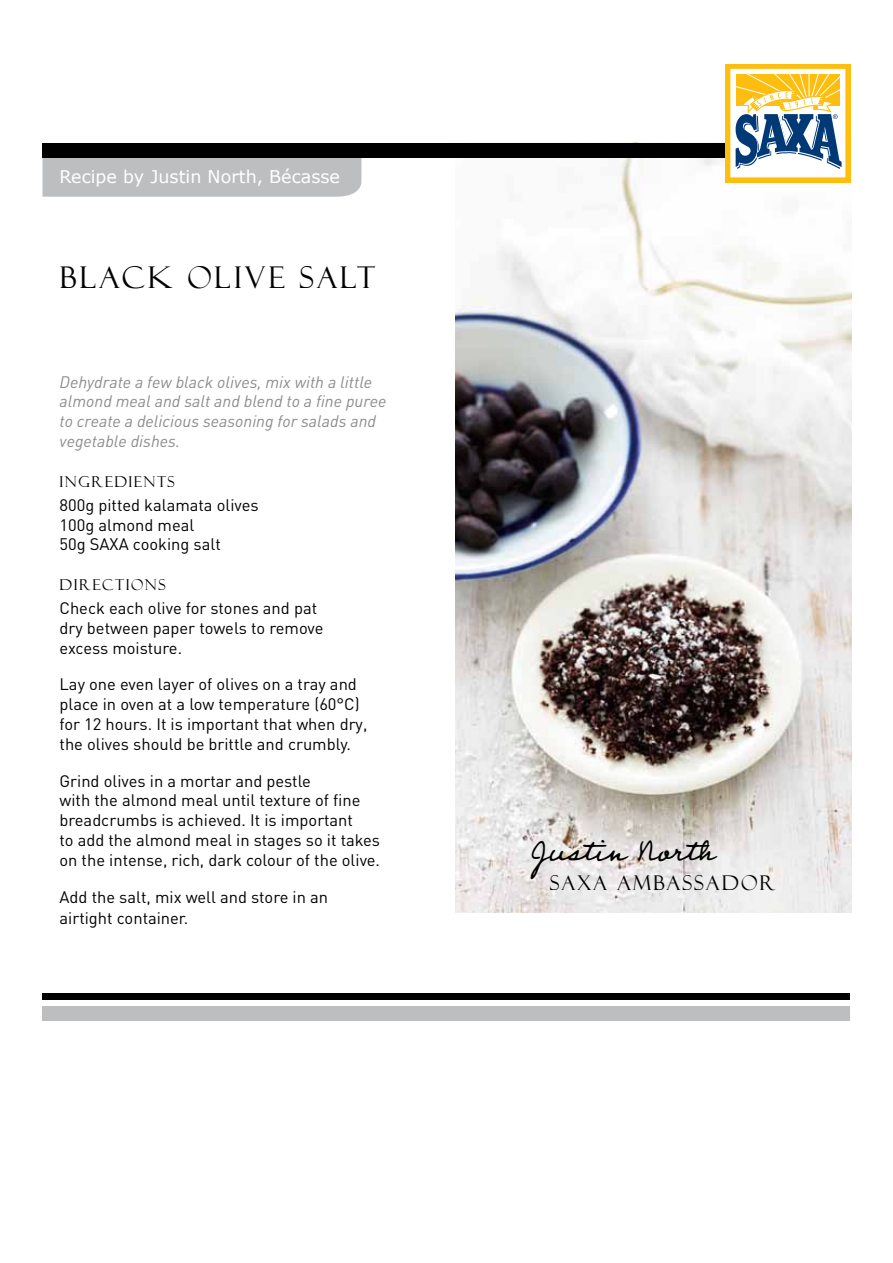
<style>
.page{position:relative;width:893px;height:1263px;background:#fff}
.page>*{position:absolute;margin:0;border:0;box-sizing:border-box;transform-origin:0 0}
.t1{font:37.05px "Professor";color:#000}
.t2{font:30px "Felix Titling";letter-spacing:.1em;color:#000}
.t3{font:20.25px "Felix Titling";color:#000}
.t4{font:17.55px "Verdana";color:#fff}
.t5{font:16.5px/19.8px "DIN";color:#000}
.t6{font:italic 16.5px/19.8px "DIN";color:#8a8c8e}
.t7{font:15px "Felix Titling";letter-spacing:.1em;color:#000}
</style>
<div class="page">
<img style="left:455px;top:158px;width:396px;height:754px">
<div style="left:43px;top:158px;width:318px;height:39px;background:#bcbec0"></div>
<div style="left:43px;top:143px;width:744px;height:15px;background:#000"></div>
<div style="left:43px;top:1006px;width:807px;height:15px;background:#bcbec0"></div>
<div style="left:43px;top:993px;width:807px;height:6px;background:#000"></div>
<svg style="left:726px;top:64px;width:124px;height:118px"></svg>
<p class="t4" style="left:60px;top:166px;width:282px">Recipe by Justin North, Bécasse</p>
<h2 class="t2" style="left:60px;top:261px;width:317px">BLACK OLIVE SALT</h2>
<p class="t6" style="left:60px;top:371px;width:328px">Dehydrate a few black olives, mix with a little almond meal and salt and blend to a fine puree to create a delicious seasoning for salads and vegetable dishes.</p>
<p class="t7" style="left:60px;top:473px;width:117px">INGREDIENTS</p>
<p class="t5" style="left:60px;top:494px;width:201px">800g pitted kalamata olives<br>100g almond meal<br>50g SAXA cooking salt</p>
<p class="t7" style="left:60px;top:576px;width:108px">DIRECTIONS</p>
<p class="t5" style="left:60px;top:598px;width:266px">Check each olive for stones and pat dry between paper towels to remove excess moisture.</p>
<p class="t5" style="left:60px;top:674px;width:309px">Lay one even layer of olives on a tray and place in oven at a low temperature (60°C) for 12 hours. It is important that when dry, the olives should be brittle and crumbly.</p>
<p class="t5" style="left:60px;top:770px;width:322px">Grind olives in a mortar and pestle<br>with the almond meal until texture of fine breadcrumbs is achieved. It is important<br>to add the almond meal in stages so it takes on the intense, rich, dark colour of the olive.</p>
<p class="t5" style="left:60px;top:885px;width:270px;line-height:21.6px">Add the salt, mix well and store in an airtight container.</p>
<h1 class="t1" style="left:531px;top:826px;width:185px">Justin North</h1>
<p class="t3" style="left:550px;top:871px;width:120px">SAXA AMBASSADOR</p>
</div>
